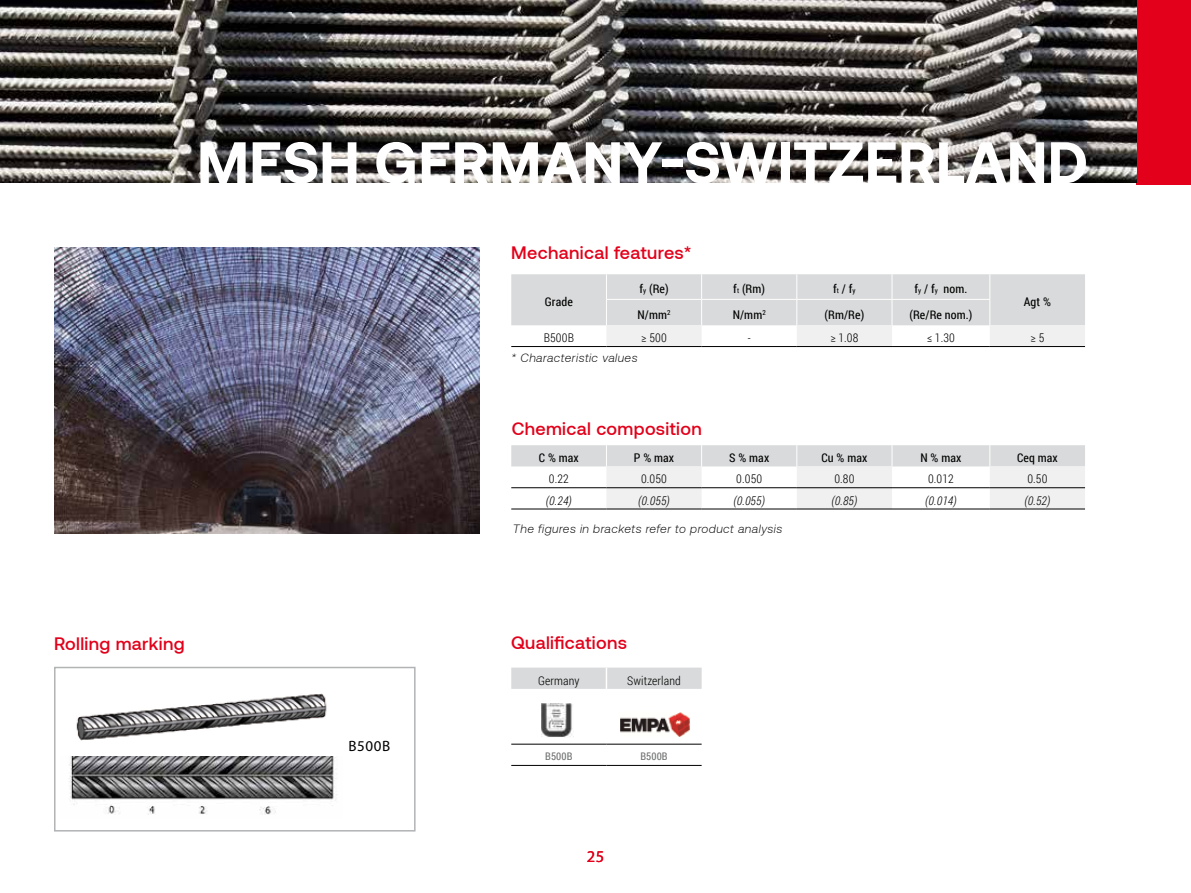
<style>
.page{position:relative;width:1191px;height:893px;background:#fff}
.page>*{position:absolute;margin:0;border:0;box-sizing:border-box;transform-origin:0 0}
.t1{font:700 58.5px "Aeonik";color:#fff}
.t2{font:500 18px "Aeonik";letter-spacing:.02em;color:#e2001a}
.t3{font:16.5px "Myriad Pro";color:#e2001a}
.t4{font:15px "Myriad Pro";letter-spacing:.04em;color:#000}
.t5{font:12px "Roboto Condensed";letter-spacing:.01em;color:#000}
.t6{font:300 12px "Roboto Condensed";letter-spacing:.01em;color:#000}
.t7{font:italic 300 12px "Aeonik";letter-spacing:.04em;color:#000}
.t8{font:italic 300 12px "Roboto Condensed";letter-spacing:.01em;color:#000}
.t9{font:10.5px "Roboto Condensed";letter-spacing:.01em;color:#707172}
.s1{font-size:7.05px}
</style>
<div class="page">
<div style="left:1137px;top:0;width:54px;height:184px;background:#e2001a"></div>
<img style="left:54px;top:248px;width:425px;height:286px">
<img style="left:0;top:0;width:1137px;height:183px">
<div style="left:511px;top:668px;width:190px;height:21px;background:#d9dadb"></div>
<hr style="left:605px;top:668px;width:2px;height:21px;background:#fff">
<hr style="left:511px;top:765px;width:95px;height:1px;background:#000">
<hr style="left:606px;top:765px;width:95px;height:1px;background:#000">
<hr style="left:511px;top:744px;width:95px;height:1px;background:#000">
<hr style="left:606px;top:744px;width:95px;height:1px;background:#000">
<img style="left:541px;top:704px;width:32px;height:33px">
<img style="left:620px;top:712px;width:70px;height:24px">
<div style="left:54px;top:667px;width:361px;height:164px;background:#fff;border:2px solid #b1b3b4"></div>
<img style="left:76px;top:693px;width:251px;height:48px">
<img style="left:69px;top:756px;width:268px;height:59px">
<svg style="left:511px;top:274px;width:574px;height:72px"></svg>
<hr style="left:511px;top:346px;width:95px;height:1px;background:#000">
<hr style="left:606px;top:346px;width:95px;height:1px;background:#000">
<hr style="left:701px;top:346px;width:96px;height:1px;background:#000">
<hr style="left:797px;top:346px;width:95px;height:1px;background:#000">
<hr style="left:892px;top:346px;width:97px;height:1px;background:#000">
<hr style="left:989px;top:346px;width:96px;height:1px;background:#000">
<svg style="left:511px;top:445px;width:574px;height:64px"></svg>
<hr style="left:511px;top:509px;width:95px;height:1px;background:#000">
<hr style="left:606px;top:509px;width:95px;height:1px;background:#000">
<hr style="left:701px;top:509px;width:96px;height:1px;background:#000">
<hr style="left:797px;top:509px;width:95px;height:1px;background:#000">
<hr style="left:892px;top:509px;width:97px;height:1px;background:#000">
<hr style="left:989px;top:509px;width:96px;height:1px;background:#000">
<h1 class="t1" style="left:197px;top:129px;width:892px">MESH GERMANY-SWITZERLAND</h1>
<h2 class="t2" style="left:511px;top:243px;width:182px">Mechanical features*</h2>
<p class="t5" style="left:545px;top:293px;width:30px">Grade</p>
<p class="t5" style="left:639px;top:280px;width:31px">f<span class="s1">y</span> (Re)</p>
<p class="t5" style="left:733px;top:280px;width:33px">f<span class="s1">t</span> (Rm)</p>
<p class="t5" style="left:833px;top:280px;width:24px">f<span class="s1">t</span> / f<span class="s1">y</span></p>
<p class="t5" style="left:914px;top:280px;width:54px">f<span class="s1">y</span> / f<span class="s1">y</span> nom.</p>
<p class="t5" style="left:637px;top:306px;width:35px">N/mm<sup>2</sup></p>
<p class="t5" style="left:732px;top:306px;width:35px">N/mm<sup>2</sup></p>
<p class="t5" style="left:824px;top:306px;width:41px">(Rm/Re)</p>
<p class="t5" style="left:909px;top:306px;width:65px">(Re/Re nom.)</p>
<p class="t5" style="left:1023px;top:293px;width:29px">Agt %</p>
<p class="t6" style="left:544px;top:330px;width:32px">B500B</p>
<p class="t6" style="left:641px;top:330px;width:27px">≥ 500</p>
<p class="t6" style="left:748px;top:330px;width:4px">-</p>
<p class="t6" style="left:830px;top:330px;width:30px">≥ 1.08</p>
<p class="t6" style="left:927px;top:330px;width:30px">≤ 1.30</p>
<p class="t6" style="left:1030px;top:330px;width:15px">≥ 5</p>
<p class="t7" style="left:511px;top:352px;width:128px">* Characteristic values</p>
<h2 class="t2" style="left:512px;top:419px;width:191px">Chemical composition</h2>
<p class="t5" style="left:539px;top:449px;width:41px">C % max</p>
<p class="t5" style="left:634px;top:449px;width:42px">P % max</p>
<p class="t5" style="left:729px;top:449px;width:41px">S % max</p>
<p class="t5" style="left:821px;top:449px;width:47px">Cu % max</p>
<p class="t5" style="left:920px;top:449px;width:42px">N % max</p>
<p class="t5" style="left:1017px;top:449px;width:42px">Ceq max</p>
<p class="t6" style="left:549px;top:471px;width:21px">0.22</p>
<p class="t6" style="left:641px;top:471px;width:27px">0.050</p>
<p class="t6" style="left:736px;top:471px;width:27px">0.050</p>
<p class="t6" style="left:834px;top:471px;width:22px">0.80</p>
<p class="t6" style="left:928px;top:471px;width:27px">0.012</p>
<p class="t6" style="left:1027px;top:471px;width:22px">0.50</p>
<p class="t8" style="left:546px;top:492px;width:27px">(0.24)</p>
<p class="t8" style="left:638px;top:492px;width:33px">(0.055)</p>
<p class="t8" style="left:733px;top:492px;width:33px">(0.055)</p>
<p class="t8" style="left:831px;top:492px;width:27px">(0.85)</p>
<p class="t8" style="left:925px;top:492px;width:33px">(0.014)</p>
<p class="t8" style="left:1024px;top:492px;width:27px">(0.52)</p>
<p class="t7" style="left:513px;top:522px;width:271px">The figures in brackets refer to product analysis</p>
<h2 class="t2" style="left:54px;top:634px;width:132px">Rolling marking</h2>
<p class="t4" style="left:348px;top:738px;width:43px">B500B</p>
<h2 class="t2" style="left:511px;top:633px;width:117px">Qualifications</h2>
<p class="t6" style="left:538px;top:672px;width:43px">Germany</p>
<p class="t6" style="left:627px;top:672px;width:55px">Switzerland</p>
<p class="t9" style="left:545px;top:749px;width:29px">B500B</p>
<p class="t9" style="left:640px;top:749px;width:29px">B500B</p>
<h3 class="t3" style="left:586px;top:847px;width:19px">25</h3>
</div>
